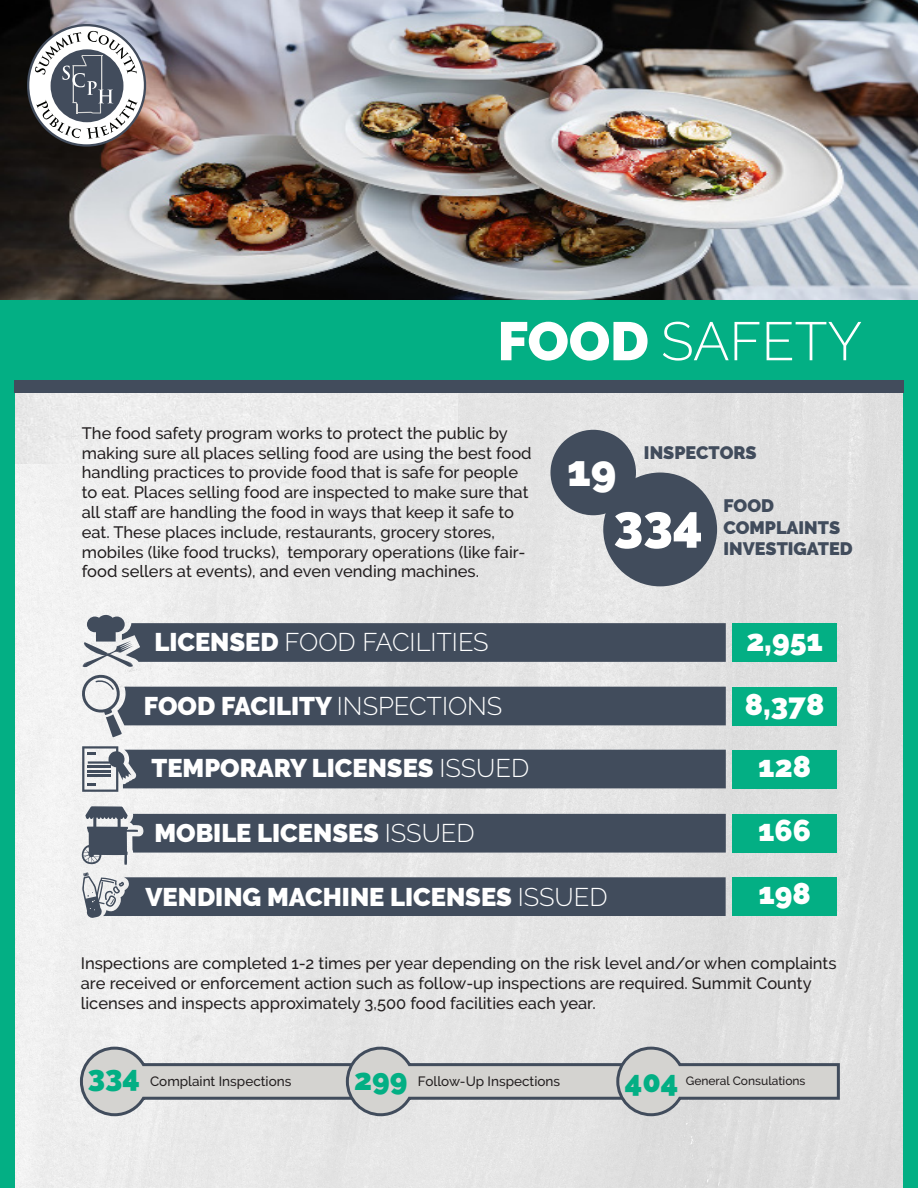
<style>
.page{position:relative;width:918px;height:1188px;background:#fff}
.page>*{position:absolute;margin:0;border:0;box-sizing:border-box;transform-origin:0 0}
.t1{font:300 54px "Raleway";color:#fff}
.t2{font:900 51px "Raleway";color:#fff}
.t3{font:900 43.5px "Raleway";color:#fff}
.t4{font:900 30px "Raleway";color:#fff}
.t5{font:900 30px "Raleway";color:#03af84}
.t6{font:900 25.5px "Raleway";color:#fff}
.t7{font:300 25.5px "Raleway";color:#fff}
.t8{font:900 18px/21.6px "Raleway";color:#414c5c}
.t9{font:500 16.5px/19.8px "Raleway";color:#231f20}
.t10{font:500 13.5px "Raleway";color:#231f20}
.t11{font:500 12px "Raleway";color:#231f20}
.s1{font-weight:900}
.s2{font-weight:300}
</style>
<div class="page">
<div style="left:14px;top:392px;width:445px;height:72px;background:#ececec"></div>
<div style="left:459px;top:392px;width:445px;height:72px;background:#e2e2e2"></div>
<img style="left:14px;top:464px;width:890px;height:724px">
<img style="left:0;top:0;width:918px;height:300px">
<div style="left:0;top:313px;width:14px;height:875px;background:#03af84"></div>
<div style="left:904px;top:313px;width:14px;height:875px;background:#03af84"></div>
<div style="left:0;top:300px;width:918px;height:80px;background:#03af84"></div>
<div style="left:14px;top:380px;width:890px;height:12px;background:#424c5c"></div>
<svg style="left:27px;top:24px;width:119px;height:123px"></svg>
<div style="left:732px;top:750px;width:105px;height:38px;background:#03af84"></div>
<div style="left:732px;top:687px;width:105px;height:38px;background:#03af84"></div>
<div style="left:732px;top:623px;width:105px;height:39px;background:#03af84"></div>
<div style="left:732px;top:814px;width:105px;height:39px;background:#03af84"></div>
<svg style="left:80px;top:615px;width:646px;height:122px;background:#848b94"></svg>
<svg style="left:80px;top:806px;width:646px;height:59px;background:#7c838d"></svg>
<svg style="left:82px;top:746px;width:644px;height:46px;background:#5f6875"></svg>
<div style="left:550px;top:430px;width:86px;height:85px;background:#414c5c;border-radius:50%"></div>
<div style="left:603px;top:473px;width:114px;height:113px;background:#414c5c;border-radius:50%"></div>
<div style="left:732px;top:877px;width:105px;height:39px;background:#03af84"></div>
<svg style="left:82px;top:872px;width:644px;height:46px;background:#626b77"></svg>
<svg style="left:78px;top:1045px;width:763px;height:73px;background:#cdcdce"></svg>
<p class="t1" style="left:498px;top:310px;width:366px"><span class="s1">FOOD</span> SAFETY</p>
<p class="t9" style="left:82px;top:423px;width:451px">The food safety program works to protect the public by making sure all places selling food are using the best food handling practices to provide food that is safe for people to eat. Places selling food are inspected to make sure that all staff are handling the food in ways that keep it safe to eat. These places include, restaurants, grocery stores, mobiles (like food trucks), temporary operations (like fair&shy;food sellers at events), and even vending machines.</p>
<p class="t7" style="left:154px;top:627px;width:336px"><span class="s1">LICENSED</span> FOOD FACILITIES</p>
<p class="t6" style="left:144px;top:692px;width:360px">FOOD FACILITY <span class="s2">INSPECTIONS</span></p>
<p class="t6" style="left:151px;top:754px;width:379px">TEMPORARY LICENSES <span class="s2">ISSUED</span></p>
<p class="t6" style="left:154px;top:818px;width:322px">MOBILE LICENSES <span class="s2">ISSUED</span></p>
<p class="t3" style="left:567px;top:445px;width:51px">19</p>
<p class="t8" style="left:644px;top:442px;width:114px">INSPECTORS</p>
<p class="t2" style="left:614px;top:494px;width:91px">334</p>
<p class="t8" style="left:723px;top:495px;width:131px">FOOD<br>COMPLAINTS<br>INVESTIGATED</p>
<p class="t4" style="left:746px;top:623px;width:78px">2,951</p>
<p class="t4" style="left:745px;top:687px;width:81px">8,378</p>
<p class="t4" style="left:758px;top:749px;width:54px">128</p>
<p class="t4" style="left:758px;top:813px;width:54px">166</p>
<p class="t6" style="left:145px;top:882px;width:464px">VENDING MACHINE LICENSES <span class="s2">ISSUED</span></p>
<p class="t4" style="left:758px;top:876px;width:54px">198</p>
<p class="t9" style="left:81px;top:954px;width:757px">Inspections are completed 1-2 times per year depending on the risk level and/or when complaints are received or enforcement action such as follow-up inspections are required. Summit County licenses and inspects approximately 3,500 food facilities each year.</p>
<p class="t5" style="left:88px;top:1059px;width:54px">334</p>
<p class="t10" style="left:150px;top:1074px;width:143px">Complaint Inspections</p>
<p class="t5" style="left:354px;top:1062px;width:55px">299</p>
<p class="t10" style="left:418px;top:1074px;width:144px">Follow-Up Inspections</p>
<p class="t5" style="left:625px;top:1064px;width:55px">404</p>
<p class="t11" style="left:686px;top:1074px;width:121px">General Consulations</p>
</div>
